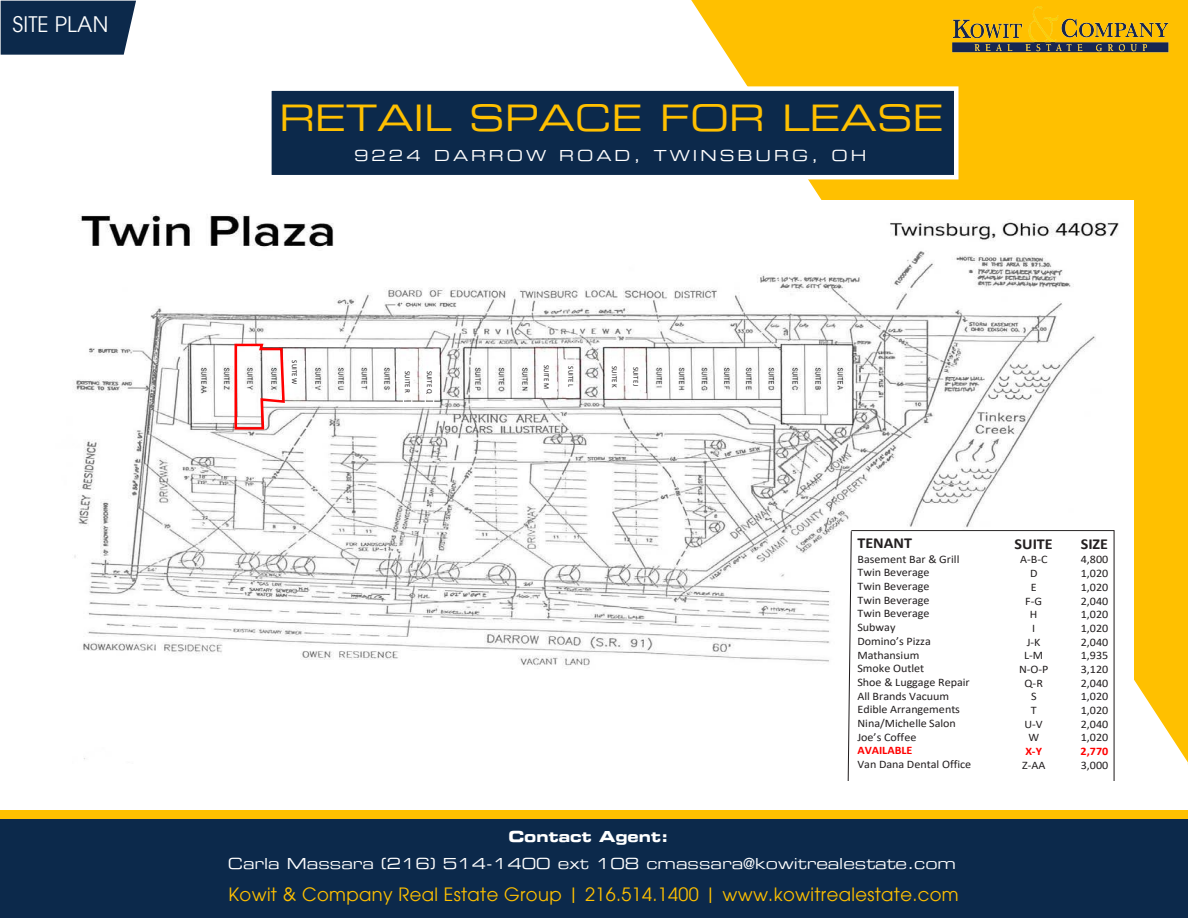
<style>
.page{position:relative;width:1188px;height:918px;background:#fff}
.page>*{position:absolute;margin:0;border:0;box-sizing:border-box;transform-origin:0 0}
.t1{font:36px "Eurostile Extended Two";color:#ffc000}
.t2{font:21px "Avant Garde";letter-spacing:.005em;color:#fff}
.t3{font:18px "Avant Garde";letter-spacing:.02em;color:#ffc000}
.t4{font:700 15.3px "Calibri";color:#231f20;scale:1.05 1}
.t5{font:15px "Eurostile Extended Two";color:#fff}
.t6{font:15px "Eurostile Extended Two";letter-spacing:.2em;color:#fff}
.t7{font:15px "Eurostile Bold Extended Two";color:#fff}
.t8{font:700 11.55px "Calibri";color:#f00;scale:1.05 1}
.t9{font:11.55px "Calibri";color:#231f20;scale:1.05 1}
.t10{font:11.4px/13.6px "Calibri";color:#231f20;text-align:center;scale:1.05 1}
.t11{font:7.35px "Calibri";letter-spacing:.005em;color:#231f20;scale:.95 1}
.s1{font-weight:700;color:#f00}
</style>
<div class="page">
<div style="left:0;top:816px;width:1188px;height:102px;background:#0c294b"></div>
<div style="left:1px;top:1px;width:135px;height:54px;background:#0c294b"></div>
<svg style="left:691px;top:0;width:497px;height:765px;background:#ffc618"></svg>
<div style="left:267px;top:86px;width:691px;height:93px;background:#0c294b;border:4px solid #fff"></div>
<div style="left:54px;top:201px;width:1080px;height:580px;background:#fff"></div>
<img style="left:74px;top:214px;width:1045px;height:546px">
<div style="left:849px;top:530px;width:171px;height:247px;background:#fff"></div>
<div style="left:1004px;top:531px;width:59px;height:247px;background:#fff"></div>
<div style="left:1065px;top:531px;width:59px;height:247px;background:#fff"></div>
<hr style="left:851px;top:530px;width:263px;height:1px;background:#231f20">
<svg style="left:847px;top:531px;width:5px;height:250px"></svg>
<hr style="left:1114px;top:530px;width:1px;height:251px;background:#231f20">
<svg style="left:233px;top:343px;width:53px;height:88px"></svg>
<div style="left:0;top:810px;width:1188px;height:9px;background:#ffc000"></div>
<img style="left:944px;top:0;width:233px;height:67px">
<p class="t2" style="left:13px;top:11px;width:97px">SITE PLAN</p>
<p class="t1" style="left:279px;top:93px;width:666px">RETAIL SPACE FOR LEASE</p>
<p class="t6" style="left:354px;top:145px;width:514px">9224 DARROW ROAD, TWINSBURG, OH</p>
<p class="t11" style="left:300px;top:360px;width:27px;rotate:90deg">SUITE W</p>
<p class="t11" style="left:552px;top:365px;width:27px;rotate:90deg">SUITE M</p>
<p class="t11" style="left:576px;top:366px;width:23px;rotate:90deg">SUITE L</p>
<p class="t11" style="left:620px;top:366px;width:24px;rotate:90deg">SUITE K</p>
<p class="t11" style="left:413px;top:371px;width:24px;rotate:90deg">SUITE R</p>
<p class="t11" style="left:435px;top:371px;width:25px;rotate:90deg">SUITE Q</p>
<p class="t11" style="left:641px;top:367px;width:23px;rotate:90deg">SUITE J</p>
<p class="t4" style="left:857px;top:532px;width:54px">TENANT</p>
<p class="t10" style="left:857px;top:552px;width:110px;text-align:left">Basement Bar &amp; Grill<br>Twin Beverage<br>Twin Beverage<br>Twin Beverage<br>Twin Beverage<br>Subway<br>Domino’s Pizza<br>Mathansium<br>Smoke Outlet<br>Shoe &amp; Luggage Repair<br>All Brands Vacuum<br>Edible Arrangements<br>Nina/Michelle Salon<br>Joe’s Coffee<br><span class="s1">AVAILABLE<br></span>Van Dana Dental Office</p>
<p class="t7" style="left:508px;top:826px;width:162px">Contact Agent:</p>
<p class="t5" style="left:228px;top:854px;width:730px">Carla Massara (216) 514-1400 ext 108 cmassara@kowitrealestate.com</p>
<p class="t3" style="left:229px;top:884px;width:732px">Kowit &amp; Company Real Estate Group | 216.514.1400 | www.kowitrealestate.com</p>
<p class="t4" style="left:1015px;top:533px;width:38px">SUITE</p>
<p class="t10" style="left:1020px;top:553px;width:28px">A-B-C<br>D<br>E<br>F-G<br>H</p>
<p class="t9" style="left:1032px;top:620px;width:4px">I</p>
<p class="t10" style="left:1019px;top:635px;width:30px">J-K<br>L-M<br>N-O-P<br>Q-R<br>S<br>T<br>U-V<br>W</p>
<p class="t8" style="left:1025px;top:743px;width:17px">X-Y</p>
<p class="t10" style="left:1022px;top:758px;width:24px">Z-AA</p>
<p class="t4" style="left:1081px;top:533px;width:28px">SIZE</p>
<p class="t10" style="left:1081px;top:553px;width:28px;text-align:justify">4,800<br>1,020<br>1,020<br>2,040<br>1,020</p>
<p class="t9" style="left:1081px;top:620px;width:28px">1,020</p>
<p class="t10" style="left:1081px;top:635px;width:28px;text-align:justify">2,040<br>1,935<br>3,120<br>2,040<br>1,020<br>1,020<br>2,040<br>1,020</p>
<p class="t8" style="left:1081px;top:743px;width:28px">2,770</p>
<p class="t10" style="left:1081px;top:758px;width:28px">3,000</p>
</div>
